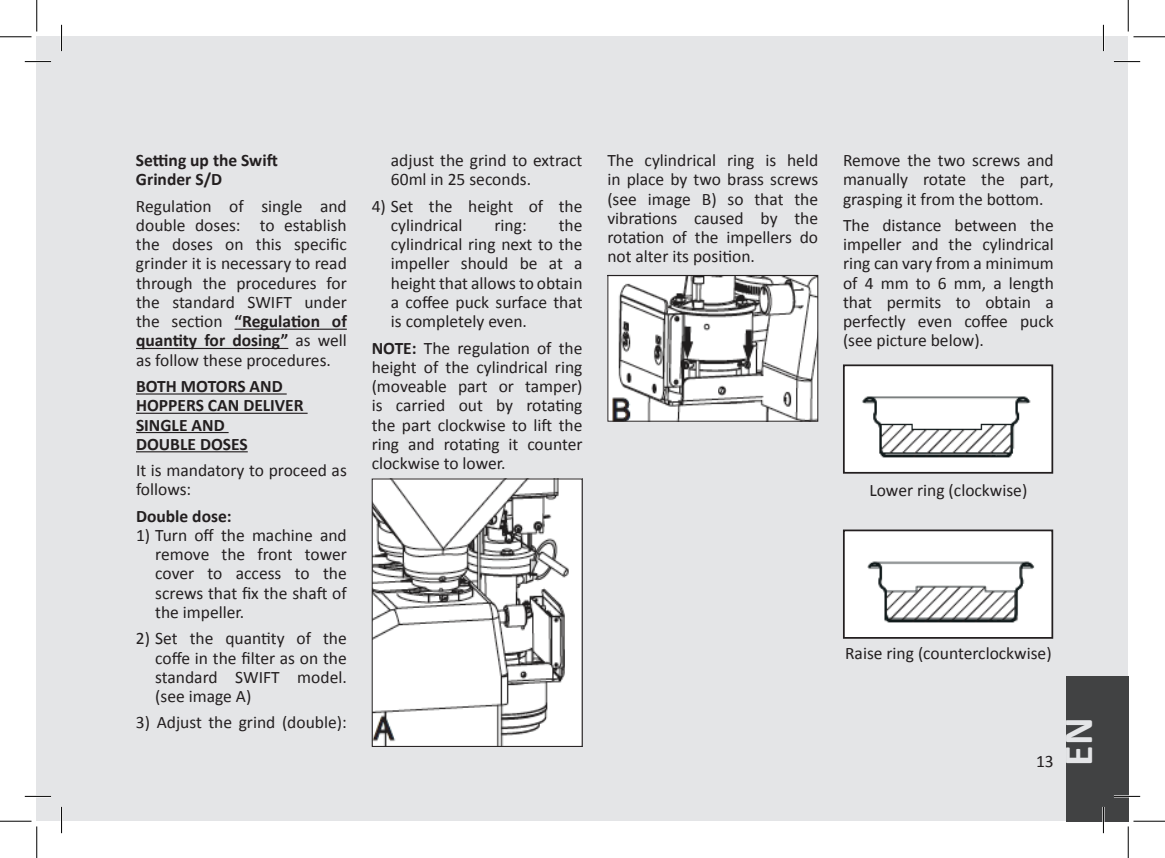
<style>
.page{position:relative;width:1165px;height:858px;background:#fff}
.page>*{position:absolute;margin:0;border:0;box-sizing:border-box;transform-origin:0 0}
.t1{font:700 42px "Calibri";color:#e4e5e7}
.t2{font:17.5px/19.2px "Calibri";color:#231f20;text-align:justify}
.t3{font:700 17.5px/19.2px "Calibri";color:#231f20}
.s1{font-weight:700}
</style>
<div class="page">
<div style="left:62px;top:37px;width:1066px;height:784px;background:#e4e5e7"></div>
<div style="left:37px;top:37px;width:25px;height:784px;background:#e4e5e7"></div>
<div style="left:1066px;top:675px;width:62px;height:146px;background:#414243"></div>
<hr style="left:234px;top:328px;width:113px;height:2px;background:#231f20">
<hr style="left:136px;top:348px;width:152px;height:1px;background:#231f20">
<hr style="left:136px;top:393px;width:151px;height:1px;background:#231f20">
<hr style="left:136px;top:412px;width:172px;height:2px;background:#231f20">
<hr style="left:136px;top:432px;width:93px;height:1px;background:#231f20">
<hr style="left:136px;top:451px;width:112px;height:1px;background:#231f20">
<img style="left:846px;top:367px;width:204px;height:103px">
<div style="left:843px;top:364px;width:210px;height:109px;border:2px solid #231f20"></div>
<img style="left:374px;top:480px;width:206px;height:264px">
<img style="left:609px;top:277px;width:207px;height:142px">
<div style="left:607px;top:275px;width:211px;height:146px;border:1px solid #231f20"></div>
<img style="left:846px;top:532px;width:204px;height:103px">
<div style="left:843px;top:529px;width:210px;height:109px;border:2px solid #231f20"></div>
<hr style="left:25px;top:60px;width:26px;height:3px;background:#fff">
<hr style="left:1114px;top:60px;width:26px;height:3px;background:#fff">
<hr style="left:25px;top:795px;width:26px;height:2px;background:#fff">
<hr style="left:1114px;top:795px;width:26px;height:2px;background:#fff">
<hr style="left:60px;top:25px;width:3px;height:26px;background:#fff">
<hr style="left:60px;top:806px;width:3px;height:26px;background:#fff">
<hr style="left:1102px;top:25px;width:2px;height:26px;background:#fff">
<hr style="left:1102px;top:806px;width:2px;height:26px;background:#fff">
<svg style="left:25px;top:61px;width:26px;height:1px"></svg>
<svg style="left:1114px;top:61px;width:26px;height:1px"></svg>
<svg style="left:25px;top:795px;width:26px;height:1px"></svg>
<svg style="left:1114px;top:795px;width:26px;height:1px"></svg>
<svg style="left:61px;top:25px;width:1px;height:26px"></svg>
<svg style="left:61px;top:806px;width:1px;height:26px"></svg>
<svg style="left:1103px;top:25px;width:1px;height:26px"></svg>
<svg style="left:1103px;top:806px;width:1px;height:26px"></svg>
<hr style="left:0;top:36px;width:32px;height:1px;background:#000">
<hr style="left:1133px;top:36px;width:32px;height:1px;background:#000">
<hr style="left:0;top:820px;width:32px;height:1px;background:#000">
<hr style="left:1133px;top:820px;width:32px;height:1px;background:#000">
<hr style="left:36px;top:0;width:1px;height:32px;background:#000">
<hr style="left:36px;top:826px;width:1px;height:31px;background:#000">
<hr style="left:1128px;top:0;width:1px;height:32px;background:#000">
<hr style="left:1128px;top:826px;width:1px;height:31px;background:#000">
<p class="t3" style="left:136px;top:151px;width:143px">Setting up the Swift<br>Grinder S/D</p>
<p class="t2" style="left:136px;top:196px;width:212px">Regulation of single and double doses: to establish the doses on this specific grinder it is necessary to read through the procedures for the standard SWIFT</p>
<p class="t2" style="left:136px;top:292px;width:212px;text-indent:168px">under the section <span class="s1">“Regulation of quantity for dosing”</span> as well as follow these procedures.</p>
<p class="t3" style="left:136px;top:376px;width:169px">BOTH MOTORS AND<br>HOPPERS CAN DELIVER<br>SINGLE AND<br>DOUBLE DOSES</p>
<p class="t2" style="left:136px;top:460px;width:212px">It is mandatory to proceed as follows:</p>
<p class="t3" style="left:136px;top:506px;width:97px">Double dose:</p>
<p class="t2" style="left:155px;top:525px;width:193px;text-indent:-19px">1) Turn off the machine and remove the front tower cover to access to the screws that fix the shaft of the impeller.</p>
<p class="t2" style="left:155px;top:628px;width:193px;text-indent:-19px">2) Set the quantity of the coffe in the filter as on the standard SWIFT</p>
<p class="t2" style="left:297px;top:667px;width:51px">model.</p>
<p class="t2" style="left:155px;top:686px;width:98px">(see image A)</p>
<p class="t2" style="left:136px;top:712px;width:212px">3) Adjust the grind (double):</p>
<p class="t2" style="left:391px;top:151px;width:193px">adjust the grind to extract<br>60ml in 25 seconds.</p>
<p class="t2" style="left:391px;top:196px;width:193px;text-indent:-19px">4) Set the height of the cylindrical</p>
<p class="t2" style="left:391px;top:215px;width:193px;text-indent:168px">the cylindrical ring next to the impeller should be at a height that allows to obtain a coffee puck surface that is completely even.</p>
<p class="t2" style="left:372px;top:338px;width:212px"><span class="s1">NOTE:</span> The regulation of the height of the cylindrical ring (moveable part or tamper) is carried out by rotating the part clockwise to lift the ring and rotating it counter clockwise to lower.</p>
<p class="t2" style="left:494px;top:215px;width:34px">ring:</p>
<p class="t2" style="left:607px;top:151px;width:212px">The cylindrical ring is held in place by two brass screws (see image B) so that the vibrations caused by the rotation of the impellers do not alter its position.</p>
<p class="t2" style="left:843px;top:151px;width:212px">Remove the two screws and manually rotate the part, grasping it from the bottom.</p>
<p class="t2" style="left:843px;top:215px;width:212px">The distance between the impeller and the cylindrical ring can vary from a minimum of 4 mm to 6 mm, a length that permits to obtain a perfectly even coffee puck (see picture below).</p>
<p class="t2" style="left:869px;top:480px;width:159px">Lower ring (clockwise)</p>
<p class="t2" style="left:845px;top:643px;width:208px">Raise ring (counterclockwise)</p>
<p class="t2" style="left:1036px;top:751px;width:19px">13</p>
<h1 class="t1" style="left:1051px;top:765px;width:50px;rotate:-90deg">EN</h1>
</div>
